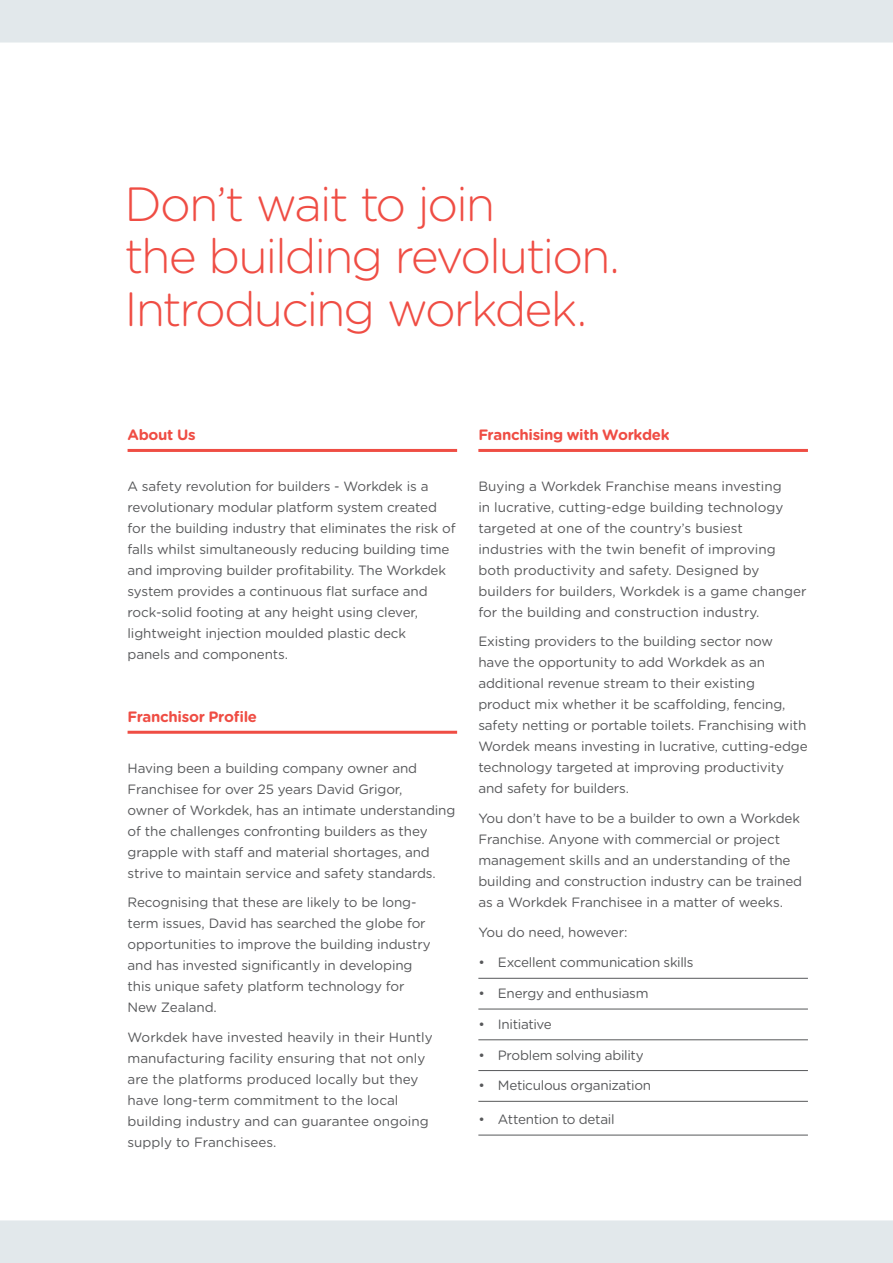
<style>
.page{position:relative;width:893px;height:1263px;background:#e2e8eb}
.page>*{position:absolute;margin:0;border:0;box-sizing:border-box;transform-origin:0 0}
.t1{font:300 48px/52.5px "Gotham Rounded";letter-spacing:-.045em;color:#ef4d44}
.t2{font:700 15px "Gotham Rounded";letter-spacing:-.02em;color:#ef4d44}
.t3{font:13.5px/21px "Gotham Rounded";letter-spacing:-.01em;color:#57585a}
.t4{font:13.5px "Gotham Rounded";letter-spacing:-.03em;color:#57585a}
</style>
<div class="page">
<div style="left:0;top:43px;width:893px;height:1177px;background:#fff"></div>
<hr style="left:128px;top:449px;width:329px;height:3px;background:#ef4d44">
<hr style="left:128px;top:731px;width:329px;height:3px;background:#ef4d44">
<hr style="left:478px;top:449px;width:330px;height:3px;background:#ef4d44">
<hr style="left:478px;top:978px;width:330px;height:1px;background:#57585a">
<hr style="left:478px;top:1009px;width:330px;height:1px;background:#57585a">
<hr style="left:478px;top:1039px;width:330px;height:1px;background:#57585a">
<hr style="left:478px;top:1070px;width:330px;height:1px;background:#57585a">
<hr style="left:478px;top:1101px;width:330px;height:1px;background:#57585a">
<hr style="left:478px;top:1135px;width:330px;height:1px;background:#57585a">
<p class="t1" style="left:125px;top:175px;width:497px">Don’t wait to join<br>the building revolution.<br>Introducing workdek.</p>
<p class="t2" style="left:128px;top:424px;width:70px">About Us</p>
<p class="t3" style="left:128px;top:475px;width:330px">A safety revolution for builders - Workdek is a revolutionary modular platform system created for the building industry that eliminates the risk of falls whilst simultaneously reducing building time and improving builder profitability. The Workdek system provides a continuous flat surface and rock-solid footing at any height using clever, lightweight injection moulded plastic deck<br>panels and components.</p>
<p class="t2" style="left:128px;top:706px;width:131px">Franchisor Profile</p>
<p class="t3" style="left:128px;top:757px;width:329px">Having been a building company owner and Franchisee for over 25 years David Grigor,<br>owner of Workdek, has an intimate understanding of the challenges confronting builders as they grapple with staff and material shortages, and strive to maintain service and safety standards.</p>
<p class="t3" style="left:128px;top:891px;width:305px">Recognising that these are likely to be long&shy;term issues, David has searched the globe for opportunities to improve the building industry and has invested significantly in developing this unique safety platform technology for New Zealand.</p>
<p class="t3" style="left:128px;top:1026px;width:307px">Workdek have invested heavily in their Huntly manufacturing facility ensuring that not only are the platforms produced locally but they have long-term commitment to the local building industry and can guarantee ongoing supply to Franchisees.</p>
<p class="t2" style="left:478px;top:424px;width:193px">Franchising with Workdek</p>
<p class="t3" style="left:478px;top:475px;width:330px">Buying a Workdek Franchise means investing<br>in lucrative, cutting-edge building technology targeted at one of the country’s busiest industries with the twin benefit of improving both productivity and safety. Designed by builders for builders, Workdek is a game changer for the building and construction industry.</p>
<p class="t3" style="left:478px;top:631px;width:331px">Existing providers to the building sector now<br>have the opportunity to add Workdek as an additional revenue stream to their existing product mix whether it be scaffolding, fencing, safety netting or portable toilets. Franchising with Wordek means investing in lucrative, cutting-edge technology targeted at improving productivity and safety for builders.</p>
<p class="t3" style="left:478px;top:807px;width:325px">You don’t have to be a builder to own a Workdek Franchise. Anyone with commercial or project management skills and an understanding of the building and construction industry can be trained as a Workdek Franchisee in a matter of weeks.</p>
<p class="t3" style="left:478px;top:921px;width:151px">You do need, however:</p>
<p class="t3" style="left:478px;top:951px;width:217px">• Excellent communication skills</p>
<p class="t3" style="left:478px;top:982px;width:172px">• Energy and enthusiasm</p>
<p class="t4" style="left:478px;top:1015px;width:75px">• Initiative</p>
<p class="t3" style="left:478px;top:1044px;width:167px">• Problem solving ability</p>
<p class="t3" style="left:478px;top:1074px;width:174px">• Meticulous organization</p>
<p class="t3" style="left:478px;top:1108px;width:138px">• Attention to detail</p>
</div>
